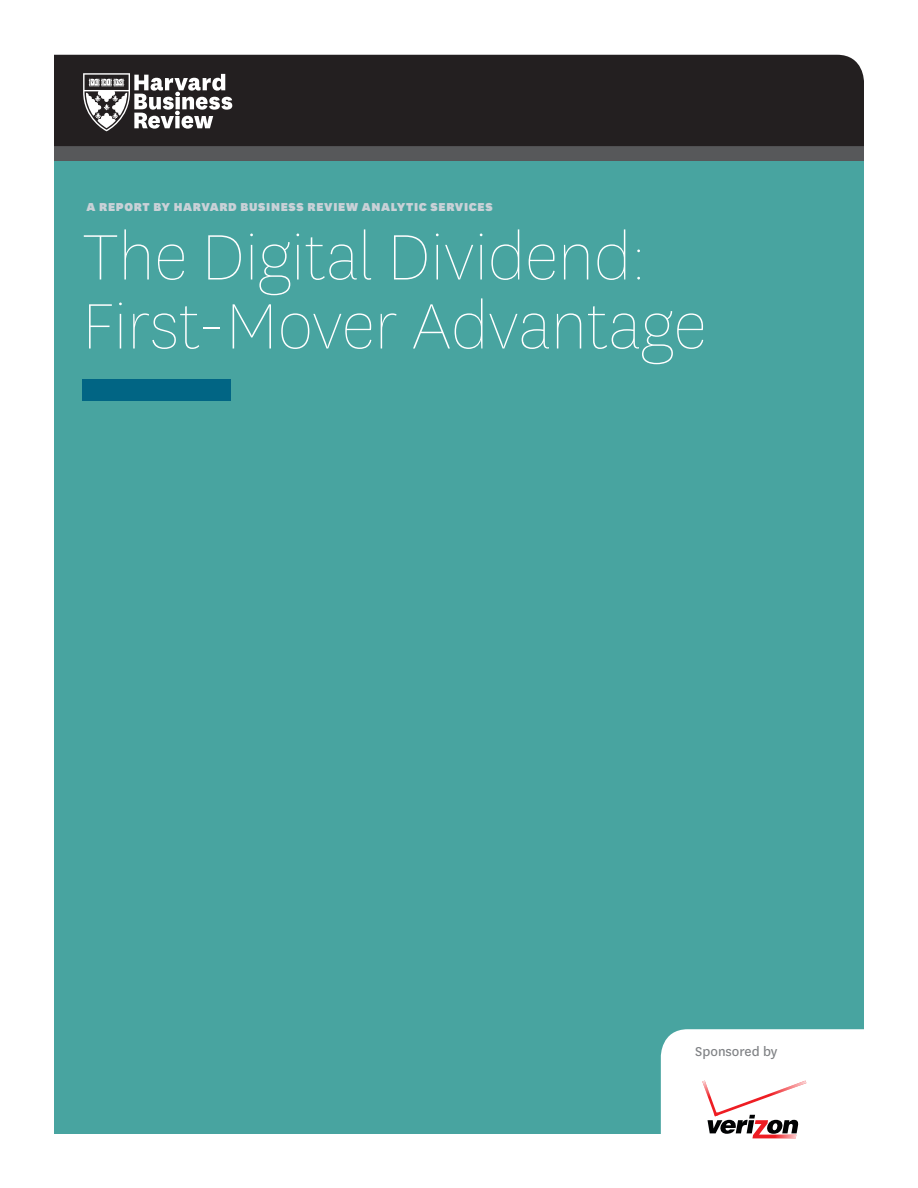
<style>
.page{position:relative;width:918px;height:1188px;background:#fff}
.page>*{position:absolute;margin:0;border:0;box-sizing:border-box;transform-origin:0 0}
.a-head{font:100 75px/69px "National HBR";color:#fff}
.figure_question_text{font:15px "National HBR";color:#808285}
.t1{font:900 13.5px "National HBR";letter-spacing:.05em;color:#c9d1d7}
</style>
<div class="page">
<div style="left:54px;top:160px;width:810px;height:974px;background:#48a4a0"></div>
<div style="left:54px;top:141px;width:810px;height:20px;background:#57585a"></div>
<div style="left:54px;top:55px;width:810px;height:91px;background:#231f20"></div>
<svg style="left:83px;top:73px;width:149px;height:58px"></svg>
<div style="left:82px;top:380px;width:149px;height:21px;background:#016584"></div>
<svg style="left:661px;top:1029px;width:203px;height:110px;background:#f4f0f0"></svg>
<p class="t1" style="left:87px;top:197px;width:408px">A REPORT BY HARVARD BUSINESS REVIEW ANALYTIC SERVICES</p>
<p class="a-head" style="left:82px;top:221px;width:626px">The Digital Dividend:<br>First-Mover Advantage</p>
<p class="figure_question_text" style="left:695px;top:1042px;width:84px">Sponsored by</p>
</div>
